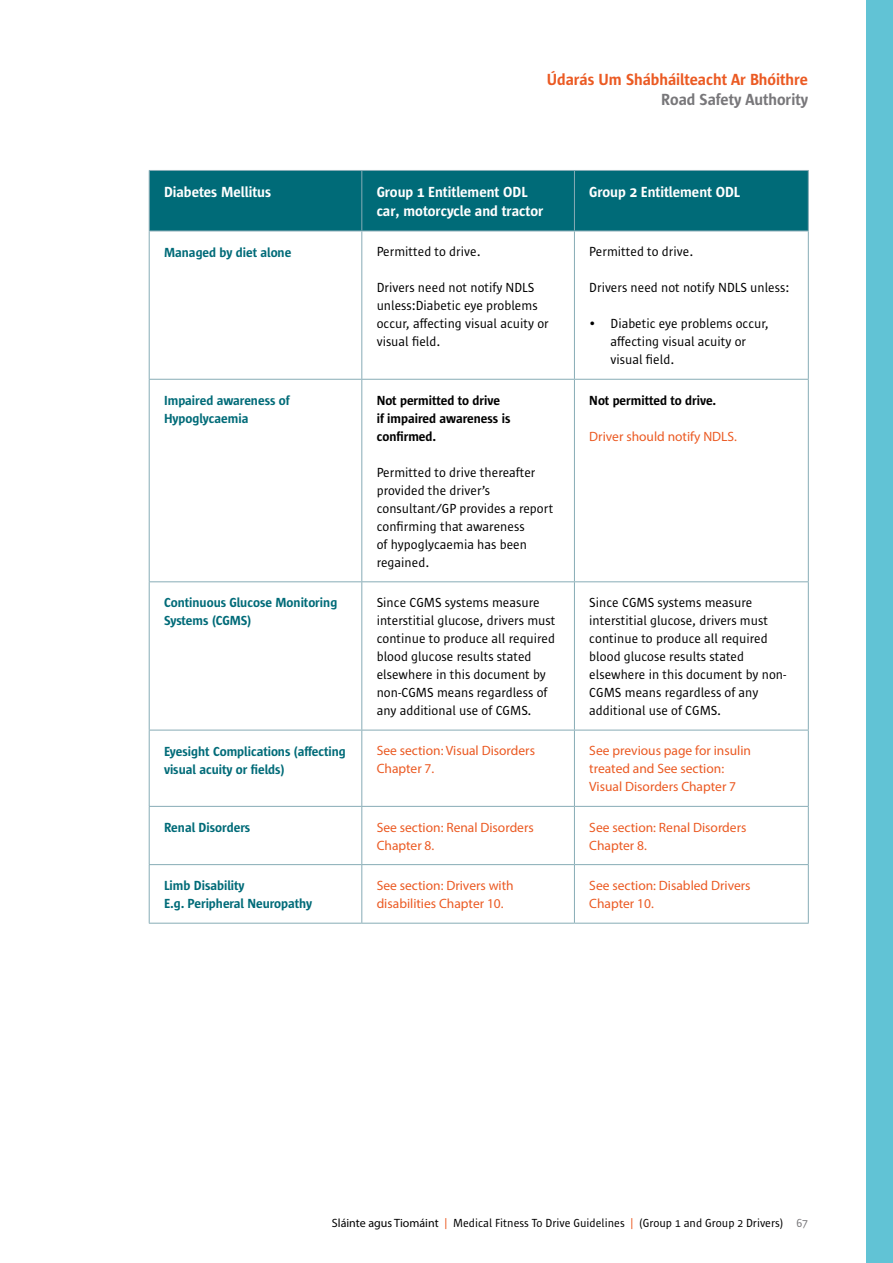
<style>
.page{position:relative;width:893px;height:1263px;background:#fff}
.page>*{position:absolute;margin:0;border:0;box-sizing:border-box;transform-origin:0 0}
.t1{font:600 16.5px "Sun Sans";color:#eb5a23}
.t2{font:600 16.5px "Sun Sans";color:#78777a}
.t3{font:600 15px/18.8px "Sun Sans";color:#fff}
.t4{font:13.5px/18px "Sun Sans";color:#000}
.t5{font:13.5px/18px "Myriad Pro";color:#eb5a23}
.t6{font:600 13.5px/18px "Sun Sans";color:#006b78}
.t7{font:600 13.5px/18px "Sun Sans";color:#000}
.t8{font:12px "Sun Sans";color:#000}
.s1{font-family:"Myriad Pro"}
.s2{color:#eb5a23}
.s3{color:#78777a}
</style>
<div class="page">
<div style="left:150px;top:171px;width:658px;height:60px;background:#006b78"></div>
<svg style="left:150px;top:232px;width:658px;height:691px"></svg>
<hr style="left:149px;top:170px;width:213px;height:1px;background:#87acb6">
<hr style="left:149px;top:171px;width:1px;height:60px;background:#87acb6">
<hr style="left:362px;top:170px;width:212px;height:1px;background:#87acb6">
<hr style="left:361px;top:171px;width:1px;height:60px;background:#87acb6">
<hr style="left:574px;top:170px;width:235px;height:1px;background:#87acb6">
<hr style="left:574px;top:171px;width:1px;height:60px;background:#87acb6">
<hr style="left:808px;top:171px;width:1px;height:60px;background:#87acb6">
<hr style="left:149px;top:231px;width:213px;height:1px;background:#87acb6">
<hr style="left:149px;top:231px;width:1px;height:148px;background:#87acb6">
<hr style="left:362px;top:231px;width:212px;height:1px;background:#87acb6">
<hr style="left:361px;top:231px;width:1px;height:148px;background:#87acb6">
<hr style="left:574px;top:231px;width:235px;height:1px;background:#87acb6">
<hr style="left:574px;top:231px;width:1px;height:148px;background:#87acb6">
<hr style="left:808px;top:231px;width:1px;height:148px;background:#87acb6">
<hr style="left:149px;top:379px;width:213px;height:1px;background:#87acb6">
<hr style="left:149px;top:380px;width:1px;height:201px;background:#87acb6">
<hr style="left:362px;top:379px;width:212px;height:1px;background:#87acb6">
<hr style="left:361px;top:380px;width:1px;height:201px;background:#87acb6">
<hr style="left:574px;top:379px;width:235px;height:1px;background:#87acb6">
<hr style="left:574px;top:380px;width:1px;height:201px;background:#87acb6">
<hr style="left:808px;top:380px;width:1px;height:201px;background:#87acb6">
<hr style="left:149px;top:581px;width:213px;height:1px;background:#87acb6">
<hr style="left:149px;top:582px;width:1px;height:148px;background:#87acb6">
<hr style="left:362px;top:581px;width:212px;height:1px;background:#87acb6">
<hr style="left:361px;top:582px;width:1px;height:148px;background:#87acb6">
<hr style="left:574px;top:581px;width:235px;height:1px;background:#87acb6">
<hr style="left:574px;top:582px;width:1px;height:148px;background:#87acb6">
<hr style="left:808px;top:582px;width:1px;height:148px;background:#87acb6">
<hr style="left:149px;top:730px;width:213px;height:1px;background:#87acb6">
<hr style="left:149px;top:730px;width:1px;height:76px;background:#87acb6">
<hr style="left:362px;top:730px;width:212px;height:1px;background:#87acb6">
<hr style="left:361px;top:730px;width:1px;height:76px;background:#87acb6">
<hr style="left:574px;top:730px;width:235px;height:1px;background:#87acb6">
<hr style="left:574px;top:730px;width:1px;height:76px;background:#87acb6">
<hr style="left:808px;top:730px;width:1px;height:76px;background:#87acb6">
<hr style="left:149px;top:806px;width:213px;height:1px;background:#87acb6">
<hr style="left:149px;top:807px;width:1px;height:57px;background:#87acb6">
<hr style="left:362px;top:806px;width:212px;height:1px;background:#87acb6">
<hr style="left:361px;top:807px;width:1px;height:57px;background:#87acb6">
<hr style="left:574px;top:806px;width:235px;height:1px;background:#87acb6">
<hr style="left:574px;top:807px;width:1px;height:57px;background:#87acb6">
<hr style="left:808px;top:807px;width:1px;height:57px;background:#87acb6">
<hr style="left:149px;top:864px;width:213px;height:1px;background:#87acb6">
<hr style="left:149px;top:865px;width:1px;height:58px;background:#87acb6">
<hr style="left:362px;top:864px;width:212px;height:1px;background:#87acb6">
<hr style="left:361px;top:865px;width:1px;height:58px;background:#87acb6">
<hr style="left:574px;top:864px;width:235px;height:1px;background:#87acb6">
<hr style="left:574px;top:865px;width:1px;height:58px;background:#87acb6">
<hr style="left:808px;top:865px;width:1px;height:58px;background:#87acb6">
<hr style="left:149px;top:923px;width:213px;height:1px;background:#87acb6">
<hr style="left:362px;top:923px;width:212px;height:1px;background:#87acb6">
<hr style="left:574px;top:923px;width:235px;height:1px;background:#87acb6">
<div style="left:866px;top:0;width:27px;height:1263px;background:#61c3d5"></div>
<p class="t1" style="left:547px;top:71px;width:263px">Údarás Um Shábháilteacht Ar Bhóithre</p>
<p class="t2" style="left:661px;top:91px;width:148px">Road Safety Authority</p>
<p class="t3" style="left:164px;top:183px;width:109px">Diabetes Mellitus</p>
<p class="t3" style="left:377px;top:183px;width:168px">Group 1 Entitlement ODL car, motorcycle and tractor</p>
<p class="t3" style="left:589px;top:183px;width:152px">Group 2 Entitlement ODL</p>
<p class="t6" style="left:164px;top:243px;width:129px">Managed by diet alone</p>
<p class="t4" style="left:377px;top:243px;width:105px">Permitted to drive.</p>
<p class="t4" style="left:377px;top:279px;width:174px">Drivers need not notify NDLS unless:Diabetic eye problems occur, affecting visual acuity or visual field.</p>
<p class="t4" style="left:589px;top:243px;width:105px">Permitted to drive.</p>
<p class="t4" style="left:589px;top:279px;width:202px">Drivers need not notify NDLS unless:</p>
<p class="t4" style="left:611px;top:315px;width:160px;text-indent:-21px">• Diabetic eye problems occur, affecting visual acuity or visual field.</p>
<p class="t6" style="left:164px;top:391px;width:127px">Impaired awareness of<br>Hypoglycaemia</p>
<p class="t7" style="left:377px;top:391px;width:135px">Not permitted to drive if impaired awareness is confirmed.</p>
<p class="t4" style="left:377px;top:464px;width:178px">Permitted to drive thereafter provided the driver’s consultant/GP provides a report confirming that awareness<br>of hypoglycaemia has been regained.</p>
<p class="t7" style="left:589px;top:391px;width:128px">Not permitted to drive.</p>
<p class="t5" style="left:589px;top:427px;width:149px">Driver should notify NDLS.</p>
<p class="t6" style="left:164px;top:594px;width:175px">Continuous Glucose Monitoring<br>Systems (CGMS)</p>
<p class="t4" style="left:377px;top:594px;width:180px">Since CGMS systems measure interstitial glucose, drivers must continue to produce all required blood glucose results stated elsewhere in this document by non-CGMS means regardless of any additional use of CGMS.</p>
<p class="t4" style="left:589px;top:594px;width:198px">Since CGMS systems measure interstitial glucose, drivers must continue to produce all required blood glucose results stated elsewhere in this document by non-<br>CGMS means regardless of any additional use of CGMS.</p>
<p class="t6" style="left:164px;top:742px;width:183px">Eyesight Complications (affecting visual acuity or fields)</p>
<p class="t5" style="left:377px;top:742px;width:160px">See section: Visual Disorders<br>Chapter 7.</p>
<p class="t5" style="left:589px;top:742px;width:163px">See previous page for insulin treated and See section:<br>Visual Disorders Chapter 7</p>
<p class="t6" style="left:164px;top:818px;width:88px">Renal Disorders</p>
<p class="t5" style="left:377px;top:818px;width:159px">See section: Renal Disorders<br>Chapter 8.</p>
<p class="t5" style="left:589px;top:818px;width:159px">See section: Renal Disorders<br>Chapter 8.</p>
<p class="t6" style="left:164px;top:877px;width:150px">Limb Disability<br>E.g. Peripheral Neuropathy</p>
<p class="t5" style="left:377px;top:876px;width:139px">See section: Drivers with disabilities Chapter 10.</p>
<p class="t5" style="left:589px;top:876px;width:163px">See section: Disabled Drivers<br>Chapter 10.</p>
<p class="t8" style="left:332px;top:1216px;width:477px"><span class="s1">Sláinte agus Tiomáint</span> <span class="s2">|</span> Medical Fitness To Drive Guidelines <span class="s2">|</span> (Group 1 and Group 2 Drivers) <span class="s3">67</span></p>
</div>
